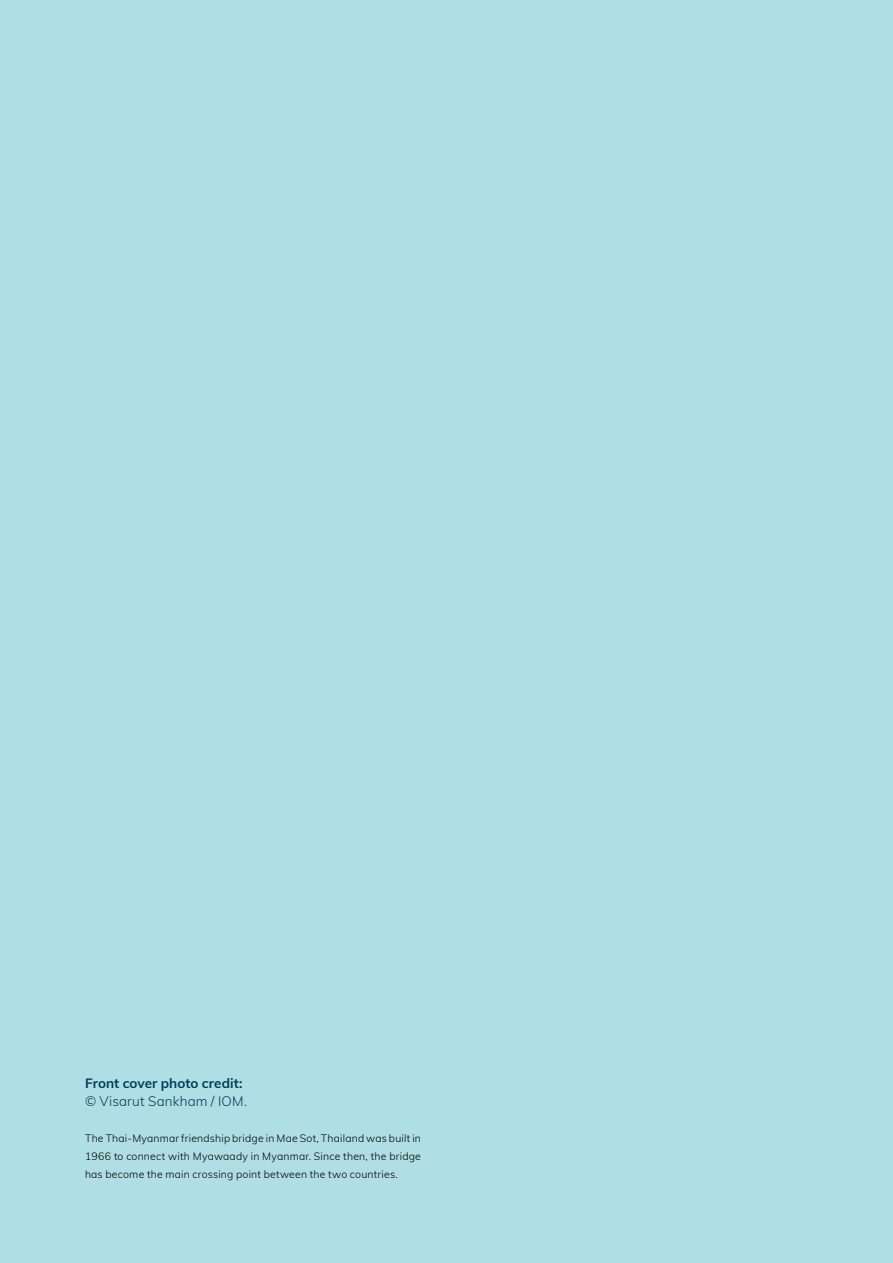
<style>
.page{position:relative;width:893px;height:1263px;background:#afdfe4}
.page>*{position:absolute;margin:0;border:0;box-sizing:border-box;transform-origin:0 0}
.t1{font:700 13.5px "Muli";color:#003d58}
.t2{font:300 13.5px "Muli";letter-spacing:.015em;color:#003d58}
.t3{font:300 10.5px/18px "Muli";letter-spacing:.02em;color:#000;text-align:justify}
</style>
<div class="page">
<p class="t1" style="left:85px;top:1073px;width:159px">Front cover photo credit:</p>
<p class="t2" style="left:85px;top:1091px;width:164px">© Visarut Sankham / IOM.</p>
<p class="t3" style="left:85px;top:1129px;width:337px">The Thai-Myanmar friendship bridge in Mae Sot, Thailand was built in 1966 to connect with Myawaady in Myanmar. Since then, the bridge has become the main crossing point between the two countries.</p>
</div>
